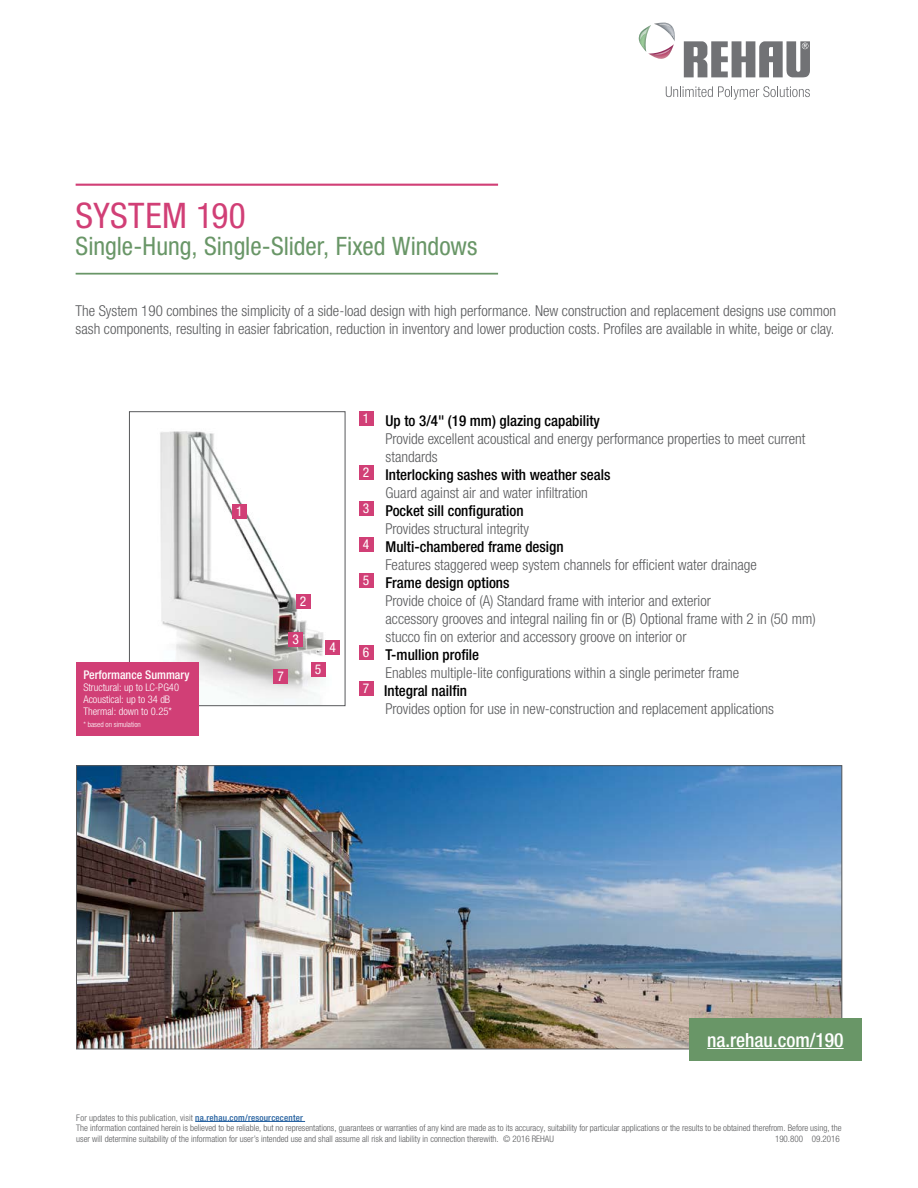
<style>
.page{position:relative;width:918px;height:1188px;background:#fff}
.page>*{position:absolute;margin:0;border:0;box-sizing:border-box;transform-origin:0 0}
.t1{font:condensed 35.25px "Helvetica Neue LTW1 G";letter-spacing:.01em;color:#d13f76}
.t2{font:condensed 25.35px "Helvetica Neue LTW1 G";color:#699667}
.t3{font:500 condensed 19.5px "Helvetica Neue LTW1 G";color:#fff}
.t4{font:300 condensed 15px/18px "Helvetica Neue LTW1 G";color:#58595b}
.t5{font:500 condensed 15px "Helvetica Neue LTW1 G";color:#000}
.t6{font:condensed 13.5px "Helvetica Neue LTW1 G";color:#fff}
.t7{font:500 condensed 12px "Helvetica Neue LTW1 G";color:#fff}
.t8{font:300 condensed 10.5px/12px "Helvetica Neue LTW1 G";color:#fff}
.t9{font:300 condensed 9px/10.8px "Helvetica Neue LTW1 G";color:#58595b}
.t10{font:300 condensed 7.5px "Helvetica Neue LTW1 G";color:#fff}
.s1{font-weight:500;color:#215e9e}
</style>
<div class="page">
<hr style="left:195px;top:1121px;width:110px;height:1px;background:#215e9e">
<svg style="left:666px;top:86px;width:144px;height:14px"></svg>
<svg style="left:684px;top:41px;width:126px;height:36px"></svg>
<svg style="left:639px;top:23px;width:36px;height:36px"></svg>
<img style="left:160px;top:431px;width:166px;height:273px">
<div style="left:129px;top:412px;width:216px;height:294px;border:1px solid #58595b"></div>
<hr style="left:76px;top:184px;width:422px;height:2px;background:#d13f76">
<hr style="left:76px;top:273px;width:422px;height:2px;background:#699667">
<div style="left:359px;top:412px;width:14px;height:14px;background:#d13f76"></div>
<div style="left:359px;top:466px;width:14px;height:14px;background:#d13f76"></div>
<div style="left:359px;top:502px;width:14px;height:14px;background:#d13f76"></div>
<div style="left:359px;top:538px;width:14px;height:14px;background:#d13f76"></div>
<div style="left:359px;top:574px;width:14px;height:14px;background:#d13f76"></div>
<div style="left:359px;top:646px;width:14px;height:14px;background:#d13f76"></div>
<div style="left:359px;top:682px;width:14px;height:14px;background:#d13f76"></div>
<img style="left:78px;top:767px;width:762px;height:280px">
<div style="left:689px;top:1018px;width:173px;height:43px;background:#699667"></div>
<hr style="left:707px;top:1048px;width:137px;height:1px;background:#fff">
<div style="left:77px;top:662px;width:122px;height:74px;background:#d13f76"></div>
<div style="left:232px;top:504px;width:15px;height:15px;background:#d13f76"></div>
<div style="left:296px;top:594px;width:15px;height:15px;background:#d13f76"></div>
<div style="left:288px;top:632px;width:15px;height:15px;background:#d13f76"></div>
<div style="left:325px;top:640px;width:15px;height:15px;background:#d13f76"></div>
<div style="left:311px;top:662px;width:14px;height:15px;background:#d13f76"></div>
<div style="left:273px;top:670px;width:15px;height:14px;background:#d13f76"></div>
<h1 class="t1" style="left:76px;top:195px;width:172px">SYSTEM 190</h1>
<h2 class="t2" style="left:76px;top:231px;width:403px">Single-Hung, Single-Slider, Fixed Windows</h2>
<p class="t4" style="left:76px;top:301px;width:762px">The System 190 combines the simplicity of a side-load design with high performance. New construction and replacement designs use common sash components, resulting in easier fabrication, reduction in inventory and lower production costs. Profiles are available in white, beige or clay.</p>
<p class="t7" style="left:83px;top:668px;width:108px">Performance Summary</p>
<p class="t8" style="left:83px;top:682px;width:97px">Structural: up to LC-PG40<br>Acoustical: up to 34 dB<br>Thermal: down to 0.25*</p>
<p class="t10" style="left:83px;top:720px;width:59px">* based on simulation</p>
<p class="t6" style="left:236px;top:503px;width:8px">1</p>
<p class="t6" style="left:300px;top:593px;width:8px">2</p>
<p class="t6" style="left:292px;top:631px;width:8px">3</p>
<p class="t6" style="left:278px;top:669px;width:8px">7</p>
<p class="t6" style="left:315px;top:661px;width:8px">5</p>
<p class="t6" style="left:330px;top:639px;width:8px">4</p>
<p class="t5" style="left:363px;top:412px;width:239px"><sup>1</sup> Up to 3/4" (19 mm) glazing capability</p>
<p class="t4" style="left:386px;top:430px;width:422px">Provide excellent acoustical and energy performance properties to meet current</p>
<p class="t4" style="left:386px;top:448px;width:54px">standards</p>
<p class="t5" style="left:363px;top:466px;width:249px"><sup>2</sup> Interlocking sashes with weather seals</p>
<p class="t4" style="left:386px;top:484px;width:204px">Guard against air and water infiltration</p>
<p class="t5" style="left:363px;top:502px;width:162px"><sup>3</sup> Pocket sill configuration</p>
<p class="t4" style="left:386px;top:520px;width:145px">Provides structural integrity</p>
<p class="t5" style="left:363px;top:538px;width:202px"><sup>4</sup> Multi-chambered frame design</p>
<p class="t4" style="left:386px;top:556px;width:373px">Features staggered weep system channels for efficient water drainage</p>
<p class="t5" style="left:363px;top:574px;width:148px"><sup>5</sup> Frame design options</p>
<p class="t4" style="left:386px;top:592px;width:327px">Provide choice of (A) Standard frame with interior and exterior</p>
<p class="t4" style="left:386px;top:610px;width:432px">accessory grooves and integral nailing fin or (B) Optional frame with 2 in (50 mm)</p>
<p class="t4" style="left:386px;top:628px;width:302px">stucco fin on exterior and accessory groove on interior or</p>
<p class="t5" style="left:363px;top:646px;width:118px"><sup>6</sup> T-mullion profile</p>
<p class="t4" style="left:386px;top:664px;width:355px">Enables multiple-lite configurations within a single perimeter frame</p>
<p class="t5" style="left:363px;top:682px;width:106px"><sup>7</sup> Integral nailfin</p>
<p class="t4" style="left:386px;top:700px;width:390px">Provides option for use in new-construction and replacement applications</p>
<h3 class="t3" style="left:707px;top:1028px;width:138px">na.rehau.com/190</h3>
<p class="t9" style="left:76px;top:1112px;width:767px">For updates to this publication, visit <span class="s1">na.rehau.com/resourcecenter<br></span>The information contained herein is believed to be reliable, but no representations, guarantees or warranties of any kind are made as to its accuracy, suitability for particular applications or the results to be obtained therefrom. Before using, the user will determine suitability of the information for user’s intended use and shall assume all risk and liability in connection therewith. © 2016 REHAU</p>
<p class="t9" style="left:775px;top:1134px;width:66px">190.800 09.2016</p>
</div>
